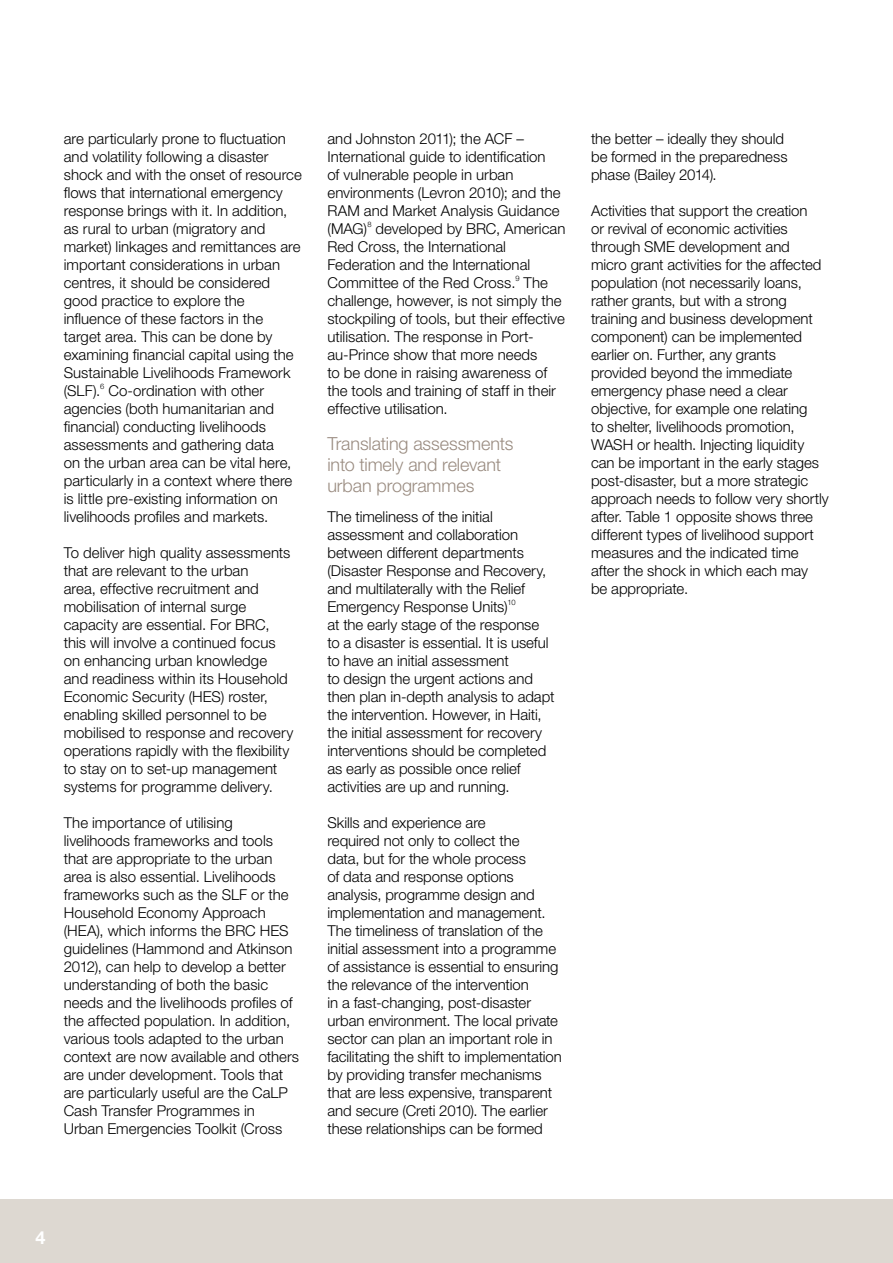
<style>
.page{position:relative;width:893px;height:1263px;background:#fff}
.page>*{position:absolute;margin:0;border:0;box-sizing:border-box;transform-origin:0 0}
.t1{font:300 18px/21px "Helvetica Neue LT Pro";letter-spacing:-.005em;color:#9a8c81}
.t2{font:700 18px "Helvetica Neue LT Pro";color:#fff}
.t3{font:300 15px/18px "Helvetica Neue LT Pro";color:#000}
.t4{font:300 7.5px "Helvetica Neue LT Pro";color:#000}
</style>
<div class="page">
<div style="left:0;top:1199px;width:893px;height:64px;background:#ddd8d1"></div>
<p class="t3" style="left:64px;top:129px;width:240px">are particularly prone to fluctuation and volatility following a disaster shock and with the onset of resource flows that international emergency response brings with it. In addition, as rural to urban (migratory and market) linkages and remittances are important considerations in urban centres, it should be considered good practice to explore the influence of these factors in the target area. This can be done by examining financial capital using the Sustainable Livelihoods Framework (SLF).</p>
<p class="t4" style="left:100px;top:381px;width:6px">6</p>
<p class="t3" style="left:64px;top:381px;width:230px;text-indent:45px">Co-ordination with other agencies (both humanitarian and financial) conducting livelihoods assessments and gathering data on the urban area can be vital here, particularly in a context where there is little pre-existing information on livelihoods profiles and markets.</p>
<p class="t3" style="left:64px;top:543px;width:231px">To deliver high quality assessments that are relevant to the urban<br>area, effective recruitment and mobilisation of internal surge capacity are essential. For BRC, this will involve a continued focus on enhancing urban knowledge and readiness within its Household Economic Security (HES) roster, enabling skilled personnel to be mobilised to response and recovery operations rapidly with the flexibility to stay on to set-up management systems for programme delivery.</p>
<p class="t3" style="left:64px;top:813px;width:237px">The importance of utilising livelihoods frameworks and tools that are appropriate to the urban area is also essential. Livelihoods frameworks such as the SLF or the Household Economy Approach (HEA), which informs the BRC HES guidelines (Hammond and Atkinson 2012), can help to develop a better understanding of both the basic needs and the livelihoods profiles of the affected population. In addition, various tools adapted to the urban context are now available and others are under development. Tools that are particularly useful are the CaLP Cash Transfer Programmes in<br>Urban Emergencies Toolkit (Cross</p>
<p class="t3" style="left:327px;top:129px;width:235px">and Johnston 2011); the ACF –<br>International guide to identification of vulnerable people in urban environments (Levron 2010); and the<br>RAM and Market Analysis Guidance (MAG)</p>
<p class="t4" style="left:367px;top:219px;width:6px">8</p>
<p class="t3" style="left:327px;top:219px;width:240px;text-indent:48px">developed by BRC, American<br>Red Cross, the International<br>Federation and the International<br>Committee of the Red Cross.</p>
<p class="t4" style="left:515px;top:273px;width:6px">9</p>
<p class="t3" style="left:327px;top:273px;width:239px;text-indent:196px">The challenge, however, is not simply the stockpiling of tools, but their effective utilisation. The response in Port&shy;au-Prince show that more needs<br>to be done in raising awareness of the tools and training of staff in their effective utilisation.</p>
<p class="t1" style="left:327px;top:433px;width:188px">Translating assessments into timely and relevant urban programmes</p>
<p class="t3" style="left:327px;top:507px;width:220px">The timeliness of the initial assessment and collaboration between different departments (Disaster Response and Recovery, and multilaterally with the Relief<br>Emergency Response Units)</p>
<p class="t4" style="left:507px;top:597px;width:10px">10</p>
<p class="t3" style="left:327px;top:615px;width:229px">at the early stage of the response to a disaster is essential. It is useful to have an initial assessment<br>to design the urgent actions and then plan in-depth analysis to adapt the intervention. However, in Haiti, the initial assessment for recovery interventions should be completed as early as possible once relief activities are up and running.</p>
<p class="t3" style="left:327px;top:813px;width:236px">Skills and experience are<br>required not only to collect the<br>data, but for the whole process<br>of data and response options analysis, programme design and implementation and management.<br>The timeliness of translation of the initial assessment into a programme of assistance is essential to ensuring the relevance of the intervention<br>in a fast-changing, post-disaster urban environment. The local private sector can plan an important role in facilitating the shift to implementation by providing transfer mechanisms that are less expensive, transparent and secure (Creti 2010). The earlier these relationships can be formed</p>
<p class="t3" style="left:591px;top:129px;width:198px">the better – ideally they should be formed in the preparedness phase (Bailey 2014).</p>
<p class="t3" style="left:591px;top:201px;width:239px">Activities that support the creation<br>or revival of economic activities through SME development and micro grant activities for the affected population (not necessarily loans, rather grants, but with a strong training and business development component) can be implemented earlier on. Further, any grants provided beyond the immediate emergency phase need a clear objective, for example one relating<br>to shelter, livelihoods promotion, WASH or health. Injecting liquidity can be important in the early stages post-disaster, but a more strategic approach needs to follow very shortly after. Table 1 opposite shows three different types of livelihood support measures and the indicated time after the shock in which each may<br>be appropriate.</p>
<p class="t2" style="left:35px;top:1226px;width:12px">4</p>
</div>
